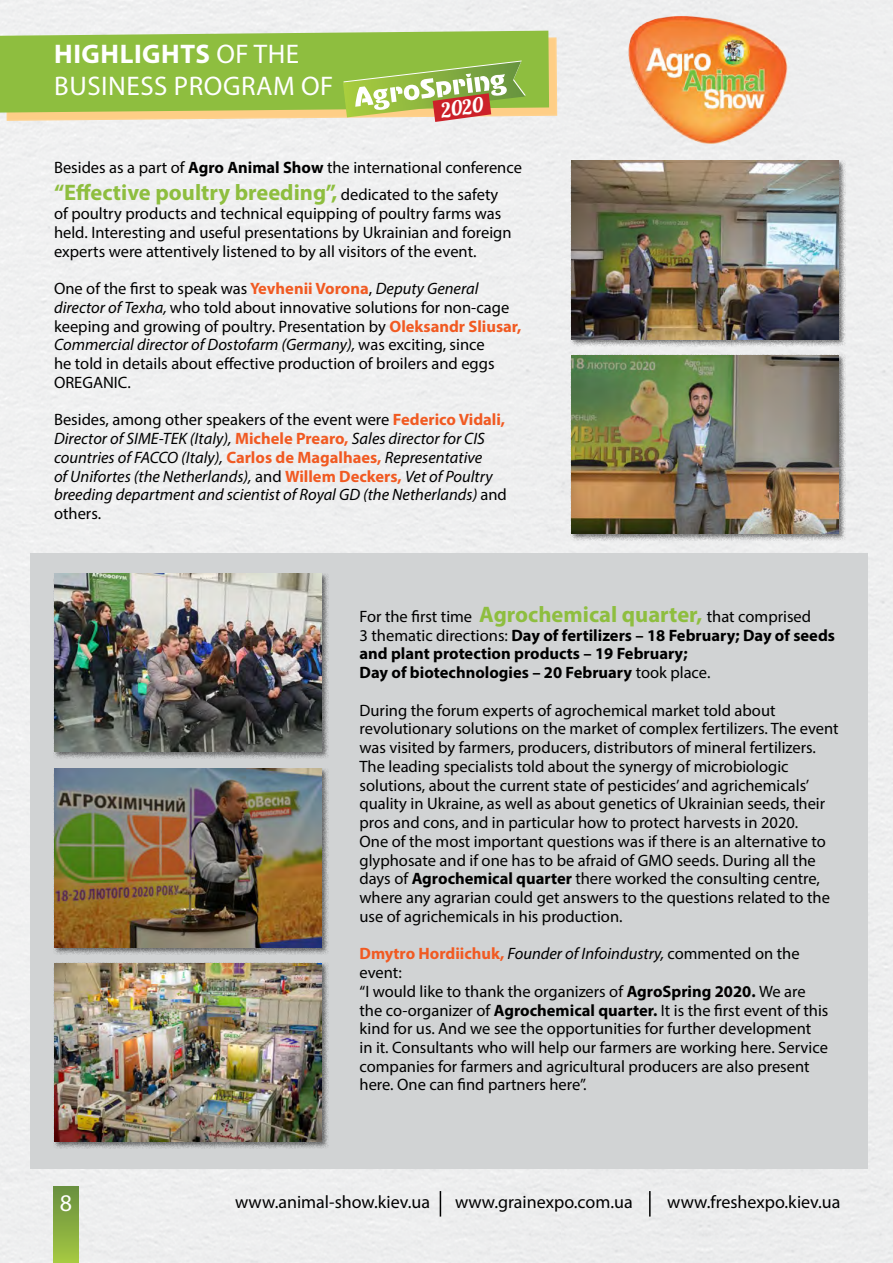
<style>
.page{position:relative;width:893px;height:1263px;background:#eeeff0}
.page>*{position:absolute;margin:0;border:0;box-sizing:border-box;transform-origin:0 0}
.t1{font:27px "Myriad Pro";color:#fff}
.t2{font:700 27px "Myriad Pro";color:#fff}
.t3{font:24px "Myriad Pro";color:#fff}
.t4{font:700 22.5px "Myriad Pro";color:#8ebe3f}
.t5{font:20.25px "Lobster";color:#fff}
.t6{font:18px "Myriad Pro";color:#000}
.t7{font:16.5px/18.8px "Myriad Pro";color:#000}
.t8{font:italic 16.5px/18.8px "Myriad Pro";color:#000}
.t9{font:700 16.5px/18.8px "Myriad Pro";color:#000}
.s1{font-weight:700}
.s2{font-weight:400;font-size:16.5px;color:#000}
.s3{font-weight:700;color:#f15a22}
.s4{font-style:italic}
.s5{font-style:normal}
.s6{font-weight:700;font-style:normal;color:#f15a22}
.s7{font-weight:400}
.s8{font-size:22.5px;color:#8ebe3f}
</style>
<div class="page">
<div style="left:53px;top:1186px;width:26px;height:77px;background:linear-gradient(to bottom,#678e3f,#a5c941)"></div>
<hr style="left:649px;top:1191px;width:2px;height:25px;background:#000">
<svg style="left:440px;top:1191px;width:1px;height:25px"></svg>
<div style="left:30px;top:553px;width:837px;height:615px;background:#d1d3d4"></div>
<div style="left:571px;top:160px;width:275px;height:186px;background:#000;opacity:.5"></div>
<img style="left:572px;top:161px;width:267px;height:178px">
<div style="left:53px;top:573px;width:275px;height:186px;background:#000;opacity:.5"></div>
<img style="left:54px;top:573px;width:267px;height:179px">
<div style="left:571px;top:354px;width:275px;height:187px;background:#000;opacity:.5"></div>
<img style="left:572px;top:355px;width:267px;height:179px">
<div style="left:53px;top:768px;width:275px;height:187px;background:#000;opacity:.5"></div>
<img style="left:54px;top:769px;width:267px;height:178px">
<div style="left:53px;top:962px;width:275px;height:187px;background:#000;opacity:.5"></div>
<img style="left:54px;top:963px;width:267px;height:179px">
<img style="left:600px;top:0;width:213px;height:186px">
<svg style="left:0;top:31px;width:556px;height:91px;background:#a2c056"></svg>
<svg style="left:892px;top:31px;width:1px;height:82px"></svg>
<h1 class="t2" style="left:54px;top:36px;width:36px">Highlights</h1>
<h1 class="t1" style="left:216px;top:37px;width:54px">of the</h1>
<h1 class="t1" style="left:54px;top:69px;width:15px">business</h1>
<h1 class="t1" style="left:174px;top:69px;width:18px">program</h1>
<h1 class="t1" style="left:301px;top:69px;width:17px">of</h1>
<p class="t5" style="left:150px;top:71px;width:44px;rotate:-8deg">2020</p>
<p class="t5" style="left:439px;top:98px;width:44px;rotate:-8deg">2020</p>
<p class="t7" style="left:54px;top:158px;width:469px">Besides as a part of <span class="s1">Agro Animal Show</span> the international conference</p>
<h3 class="t4" style="left:54px;top:178px;width:446px">‘‘Effective poultry breeding’’, <span class="s2">dedicated to the safety</span></h3>
<p class="t7" style="left:54px;top:204px;width:459px">of poultry products and technical equipping of poultry farms was held. Interesting and useful presentations by Ukrainian and foreign experts were attentively listened to by all visitors of the event.</p>
<p class="t7" style="left:54px;top:279px;width:469px">One of the first to speak was <span class="s3">Yevhenii Vorona</span>, <span class="s4">Deputy General director of Texha,</span> who told about innovative solutions for non-cage keeping and growing of poultry. Presentation by <span class="s3">Oleksandr Sliusar, </span><span class="s4">Commercial director of Dostofarm (Germany),</span> was exciting, since<br>he told in details about effective production of broilers and eggs OREGANIC.</p>
<p class="t8" style="left:54px;top:410px;width:454px"><span class="s5">Besides, among other speakers of the event were</span> <span class="s6">Federico Vidali, </span>Director of SIME-TEK (Italy), <span class="s6">Michele Prearo,</span> Sales director for CIS countries of FACCO (Italy), <span class="s6">Carlos de Magalhaes,</span> Representative<br>of Unifortes (the Netherlands), <span class="s5">and</span> <span class="s6">Willem Deckers,</span> Vet of Poultry breeding department and scientist of Royal GD (the Netherlands) <span class="s5">and others.</span></p>
<p class="t9" style="left:359px;top:606px;width:477px"><span class="s7">For the first time</span> <span class="s8">Agrochemical quarter,</span> <span class="s7">that comprised<br>3 thematic directions:</span> Day of fertilizers – 18 February; Day of seeds and plant protection products – 19 February;<br>Day of biotechnologies – 20 February <span class="s7">took place.</span></p>
<p class="t7" style="left:359px;top:700px;width:481px">During the forum experts of agrochemical market told about revolutionary solutions on the market of complex fertilizers. The event was visited by farmers, producers, distributors of mineral fertilizers.<br>The leading specialists told about the synergy of microbiologic solutions, about the current state of pesticides’ and agrichemicals’ quality in Ukraine, as well as about genetics of Ukrainian seeds, their pros and cons, and in particular how to protect harvests in 2020.<br>One of the most important questions was if there is an alternative to glyphosate and if one has to be afraid of GMO seeds. During all the days of <span class="s1">Agrochemical quarter</span> there worked the consulting centre, where any agrarian could get answers to the questions related to the use of agrichemicals in his production.</p>
<p class="t7" style="left:359px;top:944px;width:470px"><span class="s3">Dmytro Hordiichuk,</span> <span class="s4">Founder of Infoindustry,</span> commented on the event:<br>“I would like to thank the organizers of <span class="s1">AgroSpring 2020.</span> We are the co-organizer of <span class="s1">Agrochemical quarter.</span> It is the first event of this kind for us. And we see the opportunities for further development in it. Consultants who will help our farmers are working here. Service companies for farmers and agricultural producers are also present here. One can find partners here”.</p>
<h2 class="t3" style="left:60px;top:1188px;width:14px">8</h2>
<p class="t6" style="left:235px;top:1191px;width:196px">www.animal-show.kiev.ua</p>
<p class="t6" style="left:455px;top:1191px;width:179px">www.grainexpo.com.ua</p>
<p class="t6" style="left:667px;top:1191px;width:175px">www.freshexpo.kiev.ua</p>
</div>
